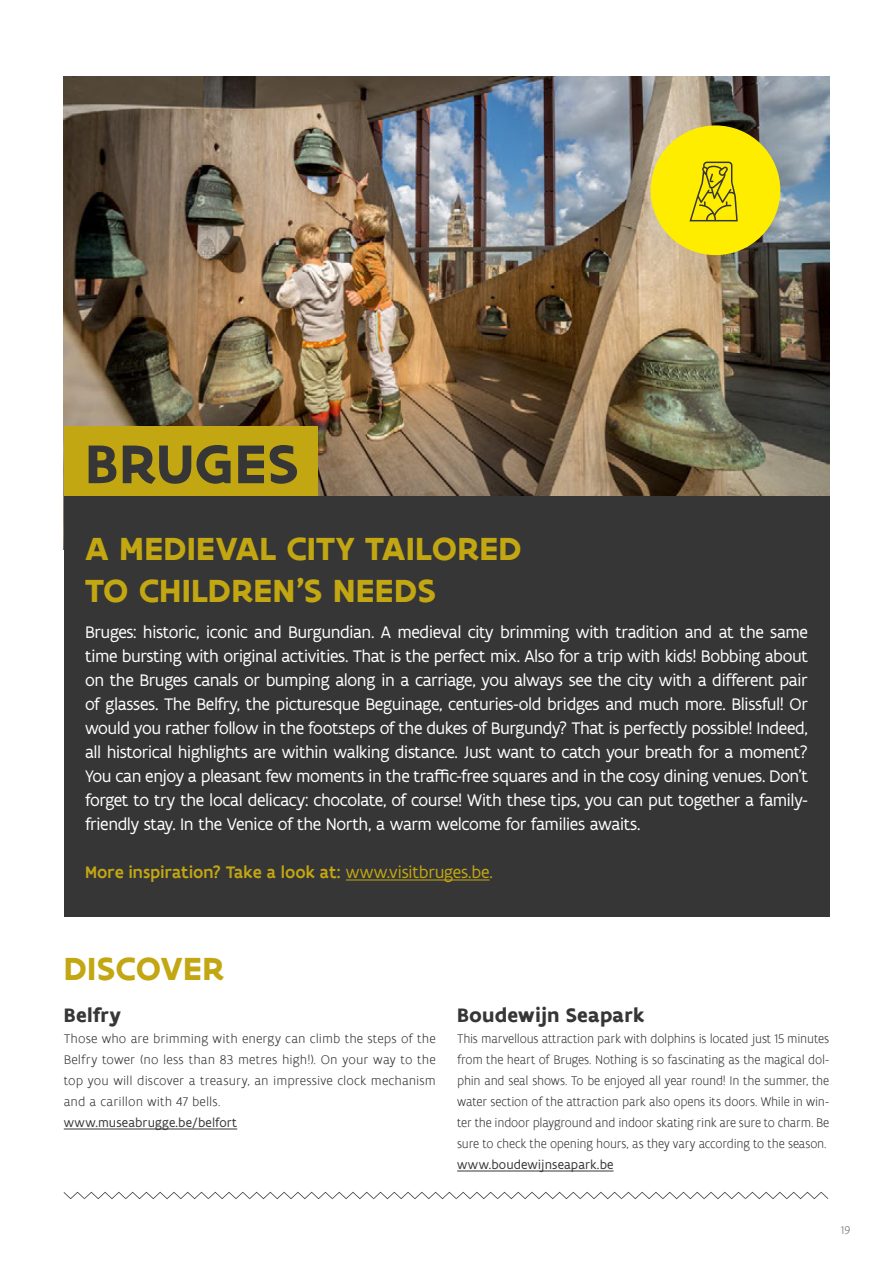
<style>
.page{position:relative;width:893px;height:1263px;background:#fff}
.page>*{position:absolute;margin:0;border:0;box-sizing:border-box;transform-origin:0 0}
.titel_1_H1{font:700 58.5px "Flanders Art Sans";letter-spacing:.01em;color:#373636}
.titel_3_H4{font:700 34.5px/42px "Flanders Art Sans";letter-spacing:.005em;color:#c2a712}
.naam_H5{font:700 21px "Flanders Art Sans";letter-spacing:.01em;color:#373636}
.inleiding_P{font:18px/24px "Flanders Art Sans";letter-spacing:-.025em;color:#fff;text-align:justify}
.inleiding_P-2{font:500 18px "Flanders Art Sans";letter-spacing:.005em;color:#c2a712}
.body_P{font:300 13.5px/21px "Flanders Art Sans";letter-spacing:-.005em;color:#373636;text-align:justify;scale:.95 1}
.body_P-2{font:300 13.5px/21px "Flanders Art Sans";letter-spacing:-.005em;color:#373636;text-align:justify}
.webadres_P{font:13.5px "Flanders Art Sans";letter-spacing:.01em;color:#373636}
.t1{font:300 12px "Flanders Art Sans";color:#706f6f}
.s1{font-weight:400}
</style>
<div class="page">
<img style="left:64px;top:77px;width:765px;height:420px">
<svg style="left:64px;top:1192px;width:764px;height:7px"></svg>
<div style="left:64px;top:426px;width:253px;height:71px;background:#c2a712"></div>
<div style="left:64px;top:497px;width:765px;height:420px;background:#373636"></div>
<hr style="left:346px;top:880px;width:144px;height:1px;background:#c2a712">
<hr style="left:64px;top:1129px;width:173px;height:1px;background:#373636">
<hr style="left:457px;top:1171px;width:156px;height:1px;background:#373636">
<div style="left:651px;top:125px;width:129px;height:130px;background:#ffed00;border-radius:50%"></div>
<svg style="left:689px;top:162px;width:49px;height:59px"></svg>
<h1 class="titel_1_H1" style="left:85px;top:427px;width:215px">BRUGES</h1>
<h4 class="titel_3_H4" style="left:85px;top:528px;width:438px">A MEDIEVAL CITY TAILORED<br>TO CHILDREN’S NEEDS</h4>
<p class="inleiding_P" style="left:85px;top:621px;width:724px">Bruges: historic, iconic and Burgundian. A medieval city brimming with tradition and at the same time bursting with original activities. That is the perfect mix. Also for a trip with kids! Bobbing about on the Bruges canals or bumping along in a carriage, you always see the city with a different pair of glasses. The Belfry, the picturesque Beguinage, centuries-old bridges and much more. Blissful! Or would you rather follow in the footsteps of the dukes of Burgundy? That is perfectly possible! Indeed, all historical highlights are within walking distance. Just want to catch your breath for a moment?<br>You can enjoy a pleasant few moments in the traffic-free squares and in the cosy dining venues. Don’t forget to try the local delicacy: chocolate, of course! With these tips, you can put together a family&shy;friendly stay. In the Venice of the North, a warm welcome for families awaits.</p>
<p class="inleiding_P-2" style="left:85px;top:861px;width:409px">More inspiration? Take a look at: <span class="s1">www.visitbruges.be.</span></p>
<h4 class="titel_3_H4" style="left:64px;top:948px;width:162px">DISCOVER</h4>
<h5 class="naam_H5" style="left:64px;top:1001px;width:59px">Belfry</h5>
<p class="body_P-2" style="left:64px;top:1028px;width:374px">Those who are brimming with energy can climb the steps of the Belfry tower (no less than 83 metres high!). On your way to the top you will discover a treasury, an impressive clock mechanism and a carillon with 47 bells.</p>
<p class="webadres_P" style="left:64px;top:1114px;width:175px">www.museabrugge.be/belfort</p>
<h5 class="naam_H5" style="left:457px;top:1001px;width:189px">Boudewijn Seapark</h5>
<p class="body_P" style="left:457px;top:1028px;width:393px">This marvellous attraction park with dolphins is located just 15 minutes from the heart of Bruges. Nothing is so fascinating as the magical dol&shy;phin and seal shows. To be enjoyed all year round! In the summer, the water section of the attraction park also opens its doors. While in win&shy;ter the indoor playground and indoor skating rink are sure to charm. Be sure to check the opening hours, as they vary according to the season.</p>
<p class="webadres_P" style="left:457px;top:1156px;width:158px">www.boudewijnseapark.be</p>
<p class="t1" style="left:841px;top:1223px;width:11px">19</p>
</div>
